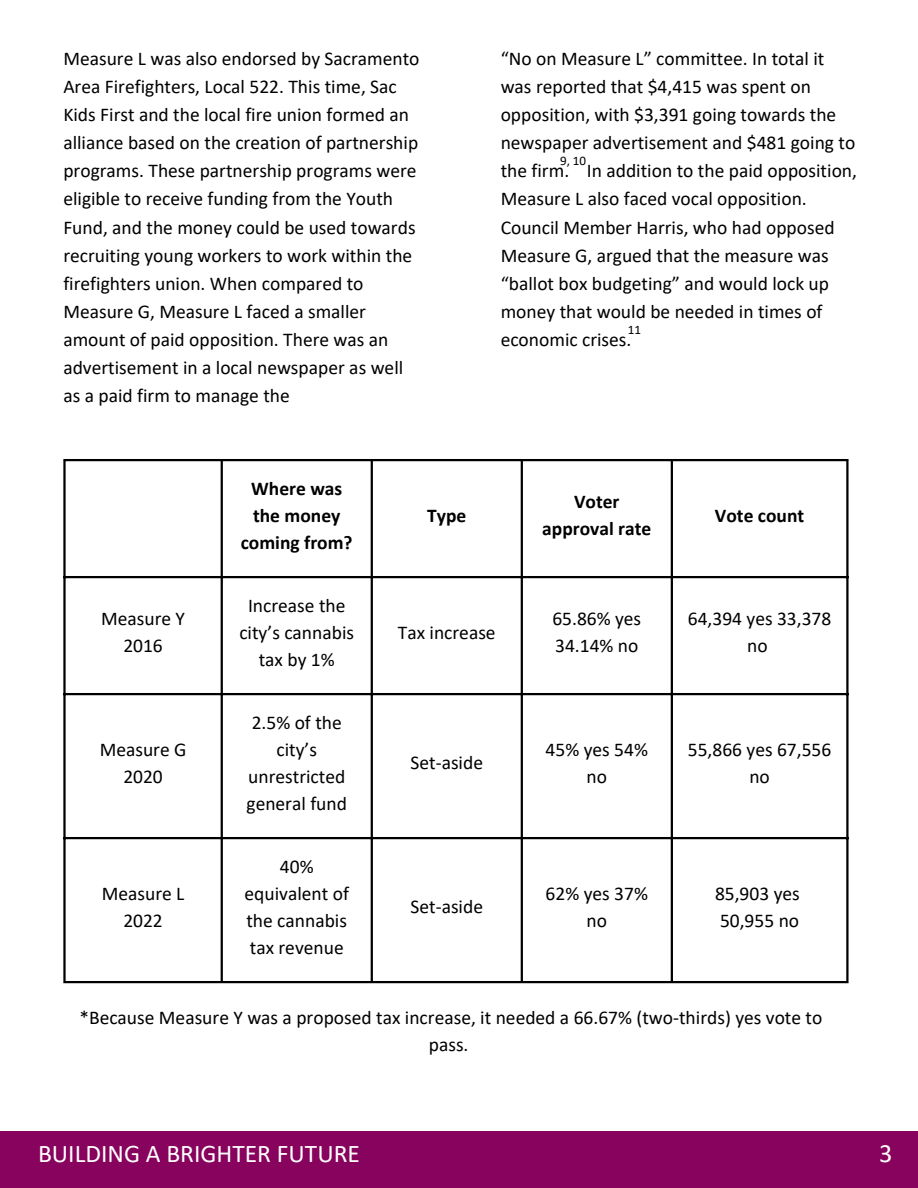
<style>
.page{position:relative;width:918px;height:1188px;background:#fff}
.page>*{position:absolute;margin:0;border:0;box-sizing:border-box;transform-origin:0 0}
.t1{font:26.4px "Calibri";color:#fff}
.t2{font:25.5px "Calibri";color:#fff}
.t3{font:19.5px/28.2px "Calibri";color:#000;text-align:center}
.t4{font:700 19.5px/27px "Calibri";color:#000;text-align:center}
.t5{font:13.05px "Calibri";color:#000}
</style>
<div class="page">
<div style="left:0;top:1131px;width:918px;height:57px;background:#88035d"></div>
<hr style="left:63px;top:461px;width:3px;height:520px;background:#000">
<hr style="left:221px;top:461px;width:2px;height:520px;background:#000">
<hr style="left:371px;top:461px;width:2px;height:520px;background:#000">
<hr style="left:521px;top:461px;width:2px;height:520px;background:#000">
<hr style="left:671px;top:461px;width:2px;height:520px;background:#000">
<hr style="left:846px;top:461px;width:3px;height:520px;background:#000">
<hr style="left:63px;top:459px;width:786px;height:2px;background:#000">
<hr style="left:63px;top:576px;width:786px;height:2px;background:#000">
<hr style="left:63px;top:693px;width:786px;height:2px;background:#000">
<hr style="left:63px;top:837px;width:786px;height:2px;background:#000">
<hr style="left:63px;top:981px;width:786px;height:2px;background:#000">
<h2 class="t3" style="left:63px;top:46px;width:358px;text-align:left">Measure L was also endorsed by Sacramento Area Firefighters, Local 522. This time, Sac Kids First and the local fire union formed an alliance based on the creation of partnership programs. These partnership programs were eligible to receive funding from the Youth Fund, and the money could be used towards recruiting young workers to work within the firefighters union. When compared to Measure G, Measure L faced a smaller amount of paid opposition. There was an advertisement in a local newspaper as well as a paid firm to manage the</h2>
<h2 class="t4" style="left:241px;top:477px;width:113px">Where was the money coming from?</h2>
<p class="t4" style="left:427px;top:504px;width:41px">Type</p>
<p class="t3" style="left:501px;top:46px;width:358px;text-align:left">“No on Measure L” committee. In total it was reported that $4,415 was spent on opposition, with $3,391 going towards the newspaper advertisement and $481 going to the firm. In addition to the paid opposition, Measure L also faced vocal opposition.<br>Council Member Harris, who had opposed Measure G, argued that the measure was “ballot box budgeting” and would lock up money that would be needed in times of economic crises.</p>
<p class="t5" style="left:560px;top:155px;width:28px">9, 10</p>
<h1 class="t5" style="left:628px;top:324px;width:15px">11</h1>
<p class="t4" style="left:542px;top:490px;width:111px">Voter approval rate</p>
<p class="t4" style="left:715px;top:504px;width:91px">Vote count</p>
<p class="t3" style="left:101px;top:607px;width:85px;line-height:27px">Measure Y<br>2016</p>
<p class="t3" style="left:100px;top:738px;width:88px;line-height:27px">Measure G<br>2020</p>
<p class="t3" style="left:102px;top:882px;width:84px;line-height:27px">Measure L<br>2022</p>
<p class="t3" style="left:239px;top:594px;width:116px;line-height:27px">Increase the city’s cannabis tax by 1%</p>
<p class="t3" style="left:247px;top:711px;width:102px;line-height:27px">2.5% of the city’s unrestricted general fund</p>
<p class="t3" style="left:245px;top:855px;width:106px;line-height:27px">40% equivalent of the cannabis tax revenue</p>
<p class="t3" style="left:398px;top:620px;width:99px">Tax increase</p>
<p class="t3" style="left:411px;top:751px;width:74px">Set-aside</p>
<p class="t3" style="left:411px;top:895px;width:74px">Set-aside</p>
<p class="t3" style="left:552px;top:607px;width:90px">65.86% yes</p>
<p class="t3" style="left:555px;top:634px;width:85px">34.14% no</p>
<p class="t3" style="left:688px;top:607px;width:145px;line-height:27px">64,394 yes 33,378 no</p>
<p class="t3" style="left:546px;top:738px;width:104px;line-height:27px">45% yes 54% no</p>
<p class="t3" style="left:688px;top:738px;width:145px;line-height:27px">55,866 yes 67,556 no</p>
<p class="t3" style="left:546px;top:882px;width:104px;line-height:27px">62% yes 37% no</p>
<p class="t3" style="left:715px;top:881px;width:86px">85,903 yes</p>
<p class="t3" style="left:720px;top:908px;width:81px">50,955 no</p>
<h2 class="t3" style="left:79px;top:1006px;width:745px;line-height:27px">*Because Measure Y was a proposed tax increase, it needed a 66.67% (two-thirds) yes vote to pass.</h2>
<p class="t2" style="left:38px;top:1143px;width:323px">BUILDING A BRIGHTER FUTURE</p>
<p class="t1" style="left:879px;top:1142px;width:15px">3</p>
</div>
